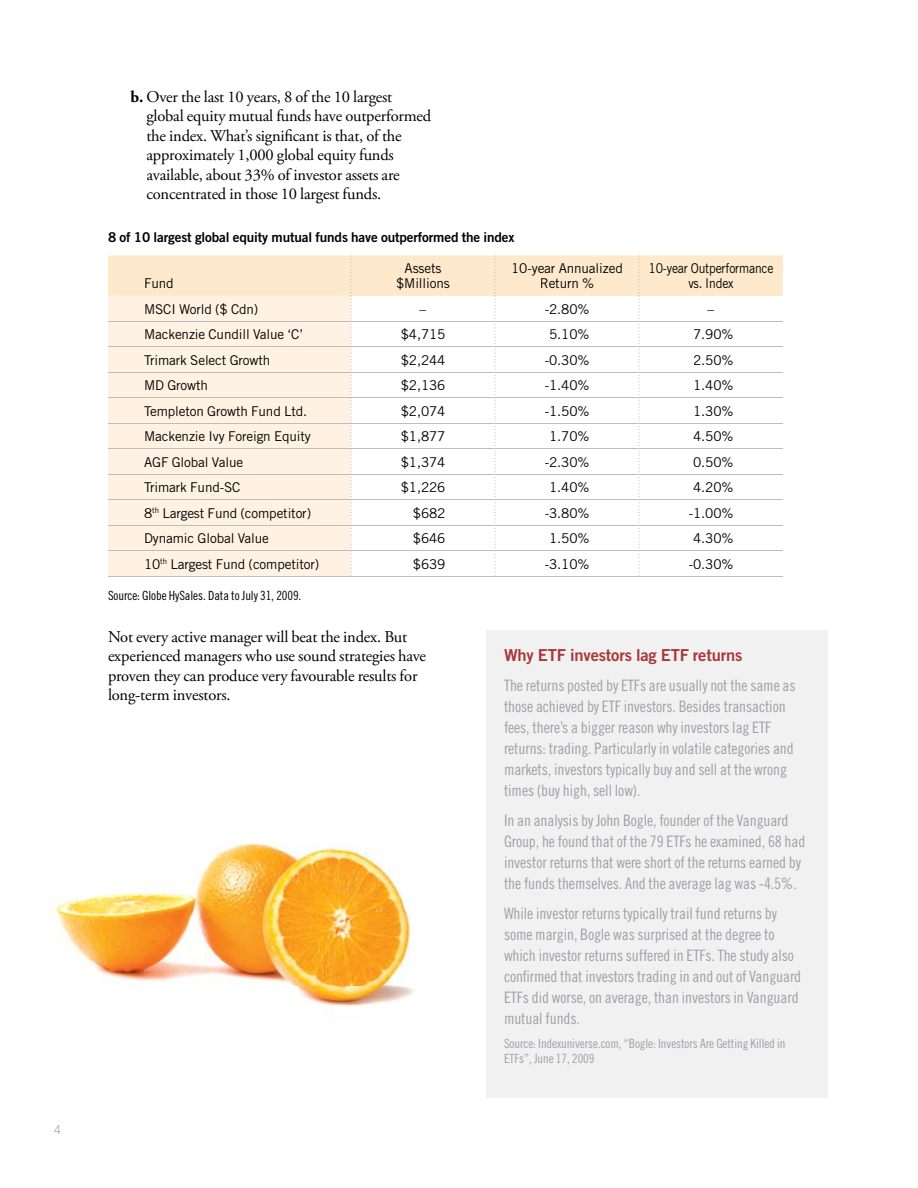
<style>
.page{position:relative;width:918px;height:1188px;background:#fff}
.page>*{position:absolute;margin:0;border:0;box-sizing:border-box;transform-origin:0 0}
.t1{font:16.5px/19.5px "Adobe Garamond Pro";letter-spacing:-.015em;color:#000}
.t2{font:16.5px "Trade Gothic Bold Two";letter-spacing:-.01em;color:#ab3639}
.t3{font:15.75px/21px "Trade Gothic Cond Eighteen";letter-spacing:-.005em;color:#a1a0a4}
.t4{font:13.5px/15px "Trade Gothic";letter-spacing:-.01em;color:#000;text-align:center}
.t5{font:13.5px "Trade Gothic Bold Two";letter-spacing:-.01em;color:#000}
.t6{font:13.5px/15px "Trade Gothic";letter-spacing:-.01em;color:#000;text-align:center;scale:.9 1}
.t7{font:12.75px/15px "Trade Gothic Cond Eighteen";letter-spacing:-.005em;color:#a1a0a4}
.t8{font:12.75px "Trade Gothic Cond Eighteen";letter-spacing:-.005em;color:#000}
.t9{font:300 12px "Trade Gothic";color:#a1a0a4}
.s1{font-weight:700}
</style>
<div class="page">
<img style="left:54px;top:843px;width:363px;height:164px">
<hr style="left:108px;top:576px;width:243px;height:1px;background:#bcbdc0">
<hr style="left:351px;top:576px;width:144px;height:1px;background:#bcbdc0">
<hr style="left:495px;top:576px;width:144px;height:1px;background:#bcbdc0">
<hr style="left:639px;top:576px;width:144px;height:1px;background:#bcbdc0">
<svg style="left:108px;top:255px;width:675px;height:321px"></svg>
<div style="left:167px;top:559px;width:151px;height:12px;background:#fff2e3"></div>
<div style="left:486px;top:630px;width:342px;height:468px;background:#f1f1f2"></div>
<p class="t9" style="left:54px;top:1123px;width:8px">4</p>
<p class="t1" style="left:146px;top:88px;width:286px;text-indent:-16px"><span class="s1">b.</span> Over the last 10 years, 8 of the 10 largest global equity mutual funds have outperformed the index. What’s significant is that, of the approximately 1,000 global equity funds available, about 33% of investor assets are concentrated in those 10 largest funds.</p>
<p class="t5" style="left:108px;top:229px;width:408px">8 of 10 largest global equity mutual funds have outperformed the index</p>
<p class="t4" style="left:144px;top:276px;width:31px">Fund</p>
<p class="t4" style="left:396px;top:261px;width:55px">Assets $Millions</p>
<p class="t4" style="left:511px;top:261px;width:113px">10-year Annualized<br>Return %</p>
<p class="t6" style="left:648px;top:261px;width:141px">10-year Outperformance vs. Index</p>
<p class="t4" style="left:144px;top:301px;width:116px">MSCI World ($ Cdn)</p>
<p class="t4" style="left:420px;top:301px;width:8px">–</p>
<p class="t4" style="left:545px;top:301px;width:46px">-2.80%</p>
<p class="t4" style="left:708px;top:301px;width:8px">–</p>
<p class="t4" style="left:144px;top:327px;width:161px">Mackenzie Cundill Value ‘C’</p>
<p class="t4" style="left:401px;top:327px;width:46px">$4,715</p>
<p class="t4" style="left:549px;top:327px;width:42px">5.10%</p>
<p class="t4" style="left:693px;top:327px;width:42px">7.90%</p>
<p class="t4" style="left:144px;top:352px;width:128px">Trimark Select Growth</p>
<p class="t4" style="left:401px;top:352px;width:46px">$2,244</p>
<p class="t4" style="left:545px;top:352px;width:46px">-0.30%</p>
<p class="t4" style="left:693px;top:352px;width:42px">2.50%</p>
<p class="t4" style="left:144px;top:378px;width:66px">MD Growth</p>
<p class="t4" style="left:401px;top:378px;width:46px">$2,136</p>
<p class="t4" style="left:545px;top:378px;width:46px">-1.40%</p>
<p class="t4" style="left:693px;top:378px;width:42px">1.40%</p>
<p class="t4" style="left:144px;top:403px;width:165px">Templeton Growth Fund Ltd.</p>
<p class="t4" style="left:401px;top:403px;width:46px">$2,074</p>
<p class="t4" style="left:545px;top:403px;width:46px">-1.50%</p>
<p class="t4" style="left:693px;top:403px;width:42px">1.30%</p>
<p class="t4" style="left:144px;top:429px;width:168px">Mackenzie Ivy Foreign Equity</p>
<p class="t4" style="left:401px;top:429px;width:46px">$1,877</p>
<p class="t4" style="left:549px;top:429px;width:42px">1.70%</p>
<p class="t4" style="left:693px;top:429px;width:42px">4.50%</p>
<p class="t4" style="left:144px;top:454px;width:101px">AGF Global Value</p>
<p class="t4" style="left:401px;top:454px;width:46px">$1,374</p>
<p class="t4" style="left:545px;top:454px;width:46px">-2.30%</p>
<p class="t4" style="left:693px;top:454px;width:42px">0.50%</p>
<p class="t4" style="left:144px;top:480px;width:98px">Trimark Fund-SC</p>
<p class="t4" style="left:401px;top:480px;width:46px">$1,226</p>
<p class="t4" style="left:549px;top:480px;width:42px">1.40%</p>
<p class="t4" style="left:693px;top:480px;width:42px">4.20%</p>
<p class="t4" style="left:144px;top:505px;width:169px">8<sup>th</sup> Largest Fund (competitor)</p>
<p class="t4" style="left:413px;top:505px;width:34px">$682</p>
<p class="t4" style="left:545px;top:505px;width:46px">-3.80%</p>
<p class="t4" style="left:689px;top:505px;width:46px">-1.00%</p>
<p class="t4" style="left:144px;top:531px;width:126px">Dynamic Global Value</p>
<p class="t4" style="left:413px;top:531px;width:34px">$646</p>
<p class="t4" style="left:549px;top:531px;width:42px">1.50%</p>
<p class="t4" style="left:693px;top:531px;width:42px">4.30%</p>
<p class="t4" style="left:144px;top:556px;width:177px">10<sup>th</sup> Largest Fund (competitor)</p>
<p class="t4" style="left:413px;top:556px;width:34px">$639</p>
<p class="t4" style="left:545px;top:556px;width:46px">-3.10%</p>
<p class="t4" style="left:689px;top:556px;width:46px">-0.30%</p>
<p class="t8" style="left:108px;top:588px;width:195px">Source: Globe HySales. Data to July 31, 2009.</p>
<p class="t1" style="left:108px;top:628px;width:320px">Not every active manager will beat the index. But experienced managers who use sound strategies have proven they can produce very favourable results for long-term investors.</p>
<p class="t2" style="left:504px;top:645px;width:240px">Why ETF investors lag ETF returns</p>
<p class="t3" style="left:504px;top:675px;width:293px">The returns posted by ETFs are usually not the same as those achieved by ETF investors. Besides transaction fees, there’s a bigger reason why investors lag ETF returns: trading. Particularly in volatile categories and markets, investors typically buy and sell at the wrong times (buy high, sell low).</p>
<p class="t3" style="left:504px;top:810px;width:303px">In an analysis by John Bogle, founder of the Vanguard Group, he found that of the 79 ETFs he examined, 68 had investor returns that were short of the returns earned by the funds themselves. And the average lag was -4.5%.</p>
<p class="t3" style="left:504px;top:903px;width:299px">While investor returns typically trail fund returns by some margin, Bogle was surprised at the degree to which investor returns suffered in ETFs. The study also confirmed that investors trading in and out of Vanguard ETFs did worse, on average, than investors in Vanguard mutual funds.</p>
<p class="t7" style="left:504px;top:1036px;width:283px">Source: Indexuniverse.com, “Bogle: Investors Are Getting Killed in<br>ETFs”, June 17, 2009</p>
</div>
